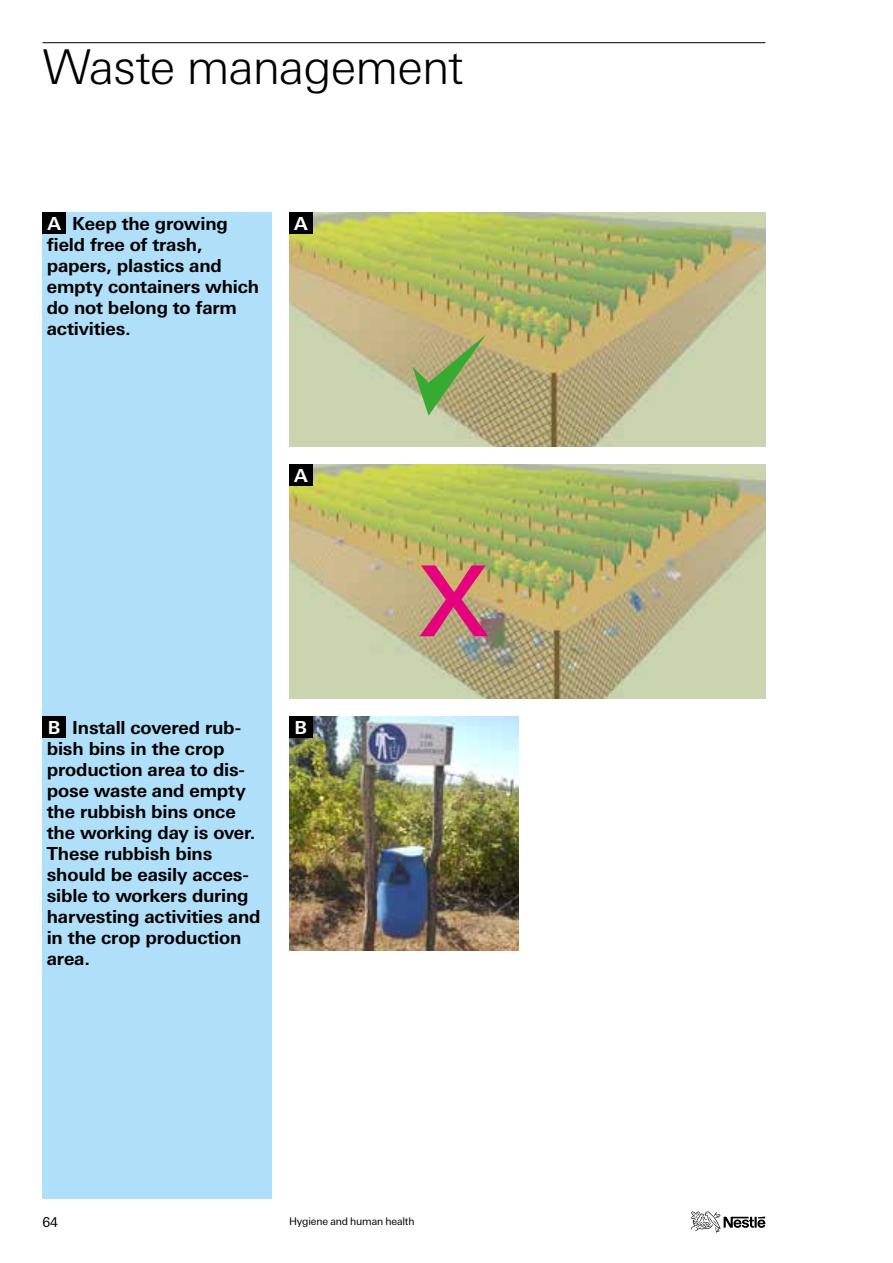
<style>
.page{position:relative;width:893px;height:1263px;background:#fff}
.page>*{position:absolute;margin:0;border:0;box-sizing:border-box;transform-origin:0 0}
.t1{font:500 97.95px "LT Univers Basic";color:#e5007c}
.t2{font:300 48px "LT Univers Basic";letter-spacing:-.02em;color:#000}
.t3{font:700 18px/21px "LT Univers Basic";letter-spacing:-.01em;color:#000}
.t4{font:700 18px "LT Univers Basic";color:#fff}
.t5{font:13.5px "LT Univers Basic";color:#000}
.t6{font:10.5px "LT Univers Basic";letter-spacing:-.015em;color:#000}
</style>
<div class="page">
<img style="left:289px;top:213px;width:476px;height:233px">
<img style="left:289px;top:465px;width:476px;height:233px">
<img style="left:289px;top:716px;width:230px;height:234px">
<svg style="left:412px;top:335px;width:74px;height:81px;background:#9daa6f"></svg>
<div style="left:43px;top:213px;width:229px;height:986px;background:#afdff9"></div>
<hr style="left:43px;top:42px;width:722px;height:1px;background:#000">
<div style="left:43px;top:213px;width:23px;height:21px;background:#000"></div>
<div style="left:43px;top:716px;width:23px;height:22px;background:#000"></div>
<div style="left:289px;top:213px;width:24px;height:21px;background:#000"></div>
<div style="left:289px;top:465px;width:24px;height:21px;background:#000"></div>
<div style="left:289px;top:716px;width:24px;height:22px;background:#000"></div>
<svg style="left:691px;top:1211px;width:74px;height:21px"></svg>
<h2 class="t2" style="left:43px;top:39px;width:423px">Waste management</h2>
<p class="t3" style="left:47px;top:213px;width:214px;text-indent:26px">Keep the growing field free of trash, papers, plastics and empty containers which do not belong to farm activities.</p>
<p class="t4" style="left:47px;top:212px;width:15px">A</p>
<p class="t4" style="left:294px;top:212px;width:15px">A</p>
<p class="t4" style="left:294px;top:464px;width:15px">A</p>
<p class="t4" style="left:48px;top:716px;width:14px">B</p>
<p class="t3" style="left:47px;top:717px;width:215px;text-indent:26px">Install covered rub&shy;bish bins in the crop production area to dis&shy;pose waste and empty the rubbish bins once the working day is over.<br>These rubbish bins should be easily acces&shy;sible to workers during harvesting activities and in the crop production area.</p>
<p class="t4" style="left:295px;top:716px;width:14px">B</p>
<h1 class="t1" style="left:420px;top:544px;width:70px">X</h1>
<p class="t5" style="left:43px;top:1215px;width:17px">64</p>
<p class="t6" style="left:289px;top:1215px;width:127px">Hygiene and human health</p>
</div>
